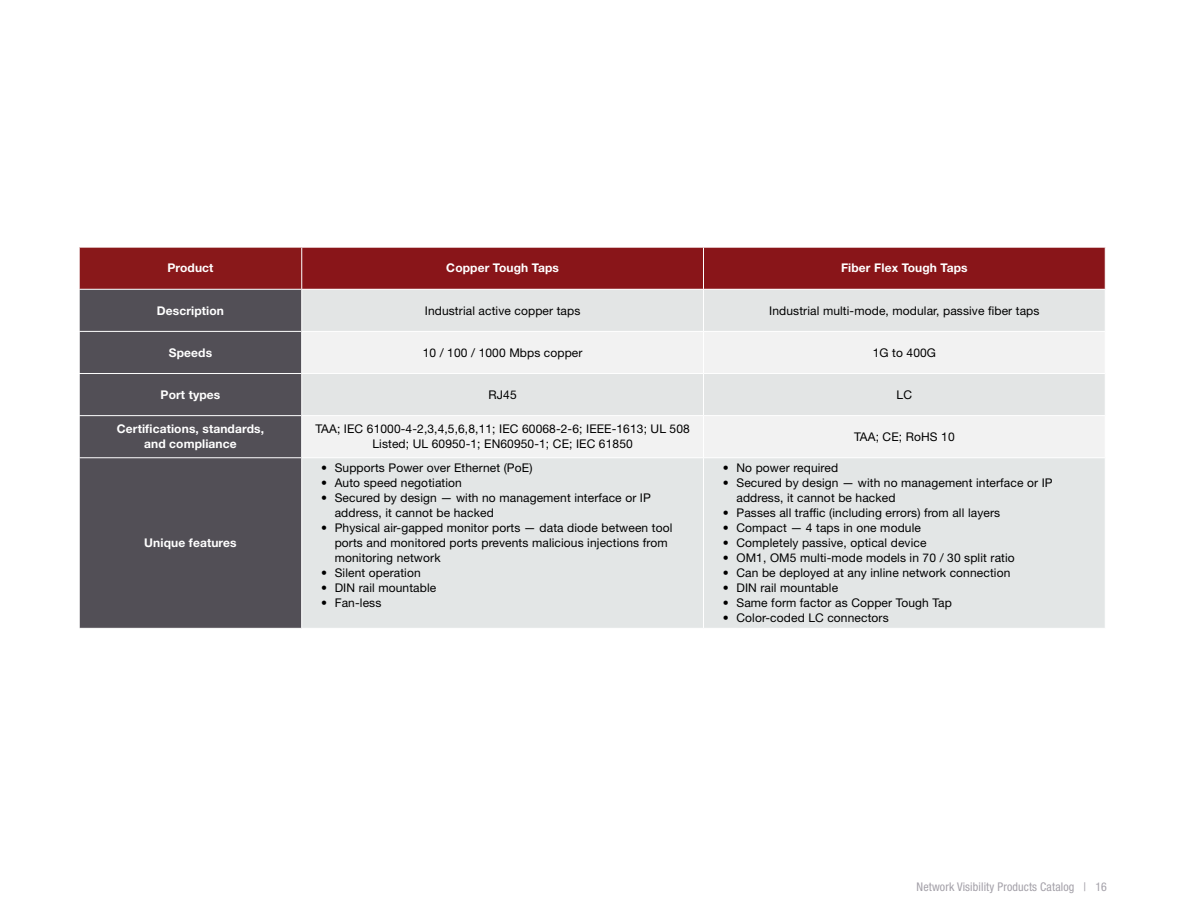
<style>
.page{position:relative;width:1188px;height:918px;background:#fff}
.page>*{position:absolute;margin:0;border:0;box-sizing:border-box;transform-origin:0 0}
.t1{font:12px/15px "Helvetica Neue LT Std";letter-spacing:.01em;color:#000}
.t2{font:700 12px/15px "Helvetica Neue LT Std";letter-spacing:.01em;color:#fff;text-align:center}
.t3{font:condensed 12px "Helvetica Neue LT Std";letter-spacing:.01em;color:#a4a1a9}
</style>
<div class="page">
<div style="left:79px;top:247px;width:223px;height:42px;background:#89181a"></div>
<div style="left:302px;top:248px;width:803px;height:41px;background:#891519"></div>
<div style="left:79px;top:289px;width:223px;height:42px;background:#524f56"></div>
<div style="left:302px;top:290px;width:803px;height:125px;background:#e3e5e5"></div>
<div style="left:80px;top:332px;width:221px;height:296px;background:#524f56"></div>
<div style="left:302px;top:332px;width:803px;height:41px;background:#f2f2f2"></div>
<div style="left:303px;top:416px;width:801px;height:41px;background:#f2f2f2"></div>
<div style="left:302px;top:458px;width:803px;height:170px;background:#e3e6e6"></div>
<hr style="left:79px;top:247px;width:223px;height:1px;background:#fff">
<hr style="left:79px;top:248px;width:1px;height:41px;background:#fff">
<hr style="left:301px;top:248px;width:1px;height:41px;background:#fff">
<hr style="left:703px;top:248px;width:1px;height:41px;background:#fff">
<hr style="left:79px;top:289px;width:223px;height:1px;background:#fff">
<hr style="left:79px;top:290px;width:1px;height:41px;background:#fff">
<hr style="left:301px;top:290px;width:1px;height:41px;background:#fff">
<hr style="left:703px;top:290px;width:1px;height:41px;background:#fff">
<hr style="left:302px;top:331px;width:402px;height:1px;background:#fff">
<hr style="left:704px;top:331px;width:402px;height:1px;background:#fff">
<hr style="left:703px;top:332px;width:1px;height:41px;background:#fff">
<hr style="left:703px;top:374px;width:1px;height:41px;background:#fff">
<hr style="left:703px;top:416px;width:1px;height:41px;background:#fff">
<hr style="left:703px;top:458px;width:1px;height:170px;background:#fff">
<hr style="left:79px;top:373px;width:223px;height:1px;background:#fff">
<hr style="left:79px;top:415px;width:223px;height:1px;background:#fff">
<hr style="left:79px;top:457px;width:223px;height:1px;background:#fff">
<hr style="left:302px;top:373px;width:402px;height:1px;background:#fff">
<hr style="left:704px;top:373px;width:402px;height:1px;background:#fff">
<p class="t2" style="left:167px;top:260px;width:48px">Product</p>
<p class="t2" style="left:446px;top:260px;width:114px">Copper Tough Taps</p>
<p class="t2" style="left:841px;top:260px;width:128px">Fiber Flex Tough Taps</p>
<p class="t2" style="left:157px;top:303px;width:69px">Description</p>
<p class="t1" style="left:425px;top:303px;width:157px">Industrial active copper taps</p>
<p class="t1" style="left:769px;top:303px;width:272px">Industrial multi-mode, modular, passive fiber taps</p>
<p class="t2" style="left:169px;top:345px;width:45px">Speeds</p>
<p class="t1" style="left:423px;top:345px;width:161px">10 / 100 / 1000 Mbps copper</p>
<p class="t1" style="left:873px;top:345px;width:65px">1G to 400G</p>
<p class="t2" style="left:161px;top:387px;width:61px">Port types</p>
<p class="t1" style="left:489px;top:387px;width:30px">RJ45</p>
<p class="t1" style="left:897px;top:387px;width:17px">LC</p>
<p class="t2" style="left:117px;top:421px;width:149px">Certifications, standards, and compliance</p>
<p class="t1" style="left:315px;top:421px;width:376px;text-align:center">TAA; IEC 61000-4-2,3,4,5,6,8,11; IEC 60068-2-6; IEEE-1613; UL 508<br>Listed; UL 60950-1; EN60950-1; CE; IEC 61850</p>
<p class="t1" style="left:854px;top:429px;width:102px">TAA; CE; RoHS 10</p>
<p class="t2" style="left:144px;top:535px;width:94px">Unique features</p>
<p class="t1" style="left:321px;top:460px;width:213px">• Supports Power over Ethernet (PoE)</p>
<p class="t1" style="left:321px;top:475px;width:142px">• Auto speed negotiation</p>
<p class="t1" style="left:335px;top:490px;width:318px;text-indent:-14px">• Secured by design — with no management interface or IP address, it cannot be hacked</p>
<p class="t1" style="left:335px;top:520px;width:339px;text-indent:-14px">• Physical air-gapped monitor ports — data diode between tool ports and monitored ports prevents malicious injections from monitoring network</p>
<p class="t1" style="left:321px;top:565px;width:101px">• Silent operation</p>
<p class="t1" style="left:321px;top:580px;width:117px">• DIN rail mountable</p>
<p class="t1" style="left:321px;top:595px;width:62px">• Fan-less</p>
<p class="t1" style="left:723px;top:460px;width:117px">• No power required</p>
<p class="t1" style="left:736px;top:475px;width:318px;text-indent:-14px">• Secured by design — with no management interface or IP address, it cannot be hacked</p>
<p class="t1" style="left:723px;top:505px;width:279px">• Passes all traffic (including errors) from all layers</p>
<p class="t1" style="left:723px;top:520px;width:199px">• Compact — 4 taps in one module</p>
<p class="t1" style="left:723px;top:535px;width:205px">• Completely passive, optical device</p>
<p class="t1" style="left:723px;top:550px;width:293px">• OM1, OM5 multi-mode models in 70 / 30 split ratio</p>
<p class="t1" style="left:723px;top:565px;width:289px">• Can be deployed at any inline network connection</p>
<p class="t1" style="left:723px;top:580px;width:117px">• DIN rail mountable</p>
<p class="t1" style="left:723px;top:595px;width:230px">• Same form factor as Copper Tough Tap</p>
<p class="t1" style="left:723px;top:610px;width:167px">• Color-coded LC connectors</p>
<p class="t3" style="left:917px;top:880px;width:192px">Network Visibility Products Catalog | 16</p>
</div>
